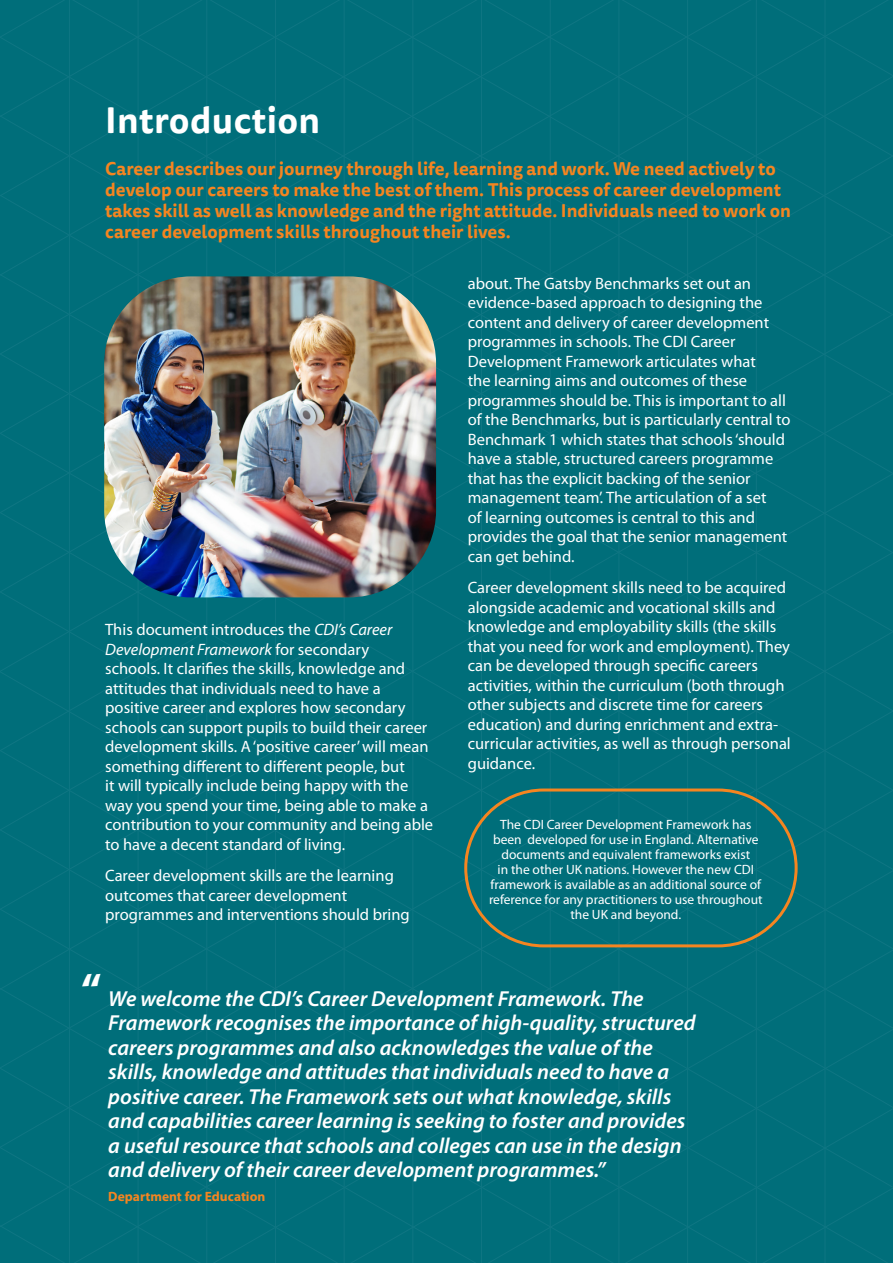
<style>
.page{position:relative;width:893px;height:1263px;background:#fff}
.page>*{position:absolute;margin:0;border:0;box-sizing:border-box;transform-origin:0 0}
.t1{font:700 45px "Myriad Pro";color:#fff}
.t2{font:700 36px "Tisa Sans Pro";letter-spacing:.01em;color:#fff}
.t3{font:italic 600 21.75px/24.5px "Myriad Pro";color:#fff}
.t4{font:700 18px/21px "Tisa Sans Pro";color:#f58520}
.t5{font:16.5px/19.5px "Myriad Pro";color:#fff}
.t6{font:13.5px/15px "Myriad Pro";color:#fff;text-align:center}
.t7{font:700 13.5px "Myriad Pro";color:#f58520}
.s1{font-style:italic}
</style>
<div class="page">
<div style="left:0;top:632px;width:680px;height:29px;background:#006e7a"></div>
<div style="left:0;top:661px;width:680px;height:78px;background:#006e7a"></div>
<div style="left:0;top:739px;width:680px;height:79px;background:#006e7a"></div>
<div style="left:0;top:818px;width:680px;height:445px;background:#006e7a"></div>
<div style="left:0;top:898px;width:651px;height:365px;background:#006e7a"></div>
<div style="left:0;top:975px;width:520px;height:288px;background:#006e7a"></div>
<div style="left:0;top:554px;width:680px;height:78px;background:#006e7a"></div>
<div style="left:0;top:1057px;width:375px;height:206px;background:#006e7a"></div>
<div style="left:0;top:1135px;width:237px;height:128px;background:#006e7a"></div>
<div style="left:2px;top:0;width:517px;height:25px;background:#006e7a"></div>
<div style="left:0;top:25px;width:680px;height:529px;background:#006e7a"></div>
<div style="left:519px;top:0;width:161px;height:157px;background:#006e7a"></div>
<div style="left:680px;top:0;width:213px;height:1263px;background:#006e7a"></div>
<img style="left:104px;top:276px;width:332px;height:321px">
<div style="left:464px;top:788px;width:334px;height:159px;border:3px solid #f58520;border-radius:78px"></div>
<p class="t2" style="left:105px;top:93px;width:217px">Introduction</p>
<p class="t4" style="left:105px;top:158px;width:687px">Career describes our journey through life, learning and work. We need actively to develop our careers to make the best of them. This process of career development takes skill as well as knowledge and the right attitude. Individuals need to work on career development skills throughout their lives.</p>
<p class="t5" style="left:105px;top:620px;width:329px">This document introduces the <span class="s1">CDI’s Career Development Framework</span> for secondary<br>schools. It clarifies the skills, knowledge and attitudes that individuals need to have a positive career and explores how secondary schools can support pupils to build their career development skills. A ‘positive career’ will mean something different to different people, but<br>it will typically include being happy with the way you spend your time, being able to make a contribution to your community and being able to have a decent standard of living.</p>
<p class="t5" style="left:105px;top:866px;width:306px">Career development skills are the learning outcomes that career development programmes and interventions should bring</p>
<p class="t1" style="left:81px;top:964px;width:22px">“</p>
<p class="t5" style="left:468px;top:274px;width:324px">about. The Gatsby Benchmarks set out an evidence-based approach to designing the content and delivery of career development programmes in schools. The CDI Career Development Framework articulates what<br>the learning aims and outcomes of these programmes should be. This is important to all of the Benchmarks, but is particularly central to Benchmark 1 which states that schools ‘should have a stable, structured careers programme that has the explicit backing of the senior management team’. The articulation of a set<br>of learning outcomes is central to this and provides the goal that the senior management can get behind.</p>
<p class="t5" style="left:468px;top:578px;width:325px">Career development skills need to be acquired alongside academic and vocational skills and knowledge and employability skills (the skills that you need for work and employment). They can be developed through specific careers activities, within the curriculum (both through other subjects and discrete time for careers education) and during enrichment and extra&shy;curricular activities, as well as through personal guidance.</p>
<p class="t6" style="left:489px;top:818px;width:275px">The CDI Career Development Framework has been developed for use in England. Alternative documents and equivalent frameworks exist<br>in the other UK nations. However the new CDI framework is available as an additional source of reference for any practitioners to use throughout the UK and beyond.</p>
<p class="t3" style="left:108px;top:987px;width:589px">We welcome the CDI’s Career Development Framework. The Framework recognises the importance of high-quality, structured careers programmes and also acknowledges the value of the skills, knowledge and attitudes that individuals need to have a positive career. The Framework sets out what knowledge, skills and capabilities career learning is seeking to foster and provides a useful resource that schools and colleges can use in the design and delivery of their career development programmes.”</p>
<p class="t7" style="left:108px;top:1189px;width:159px">Department for Education</p>
</div>
